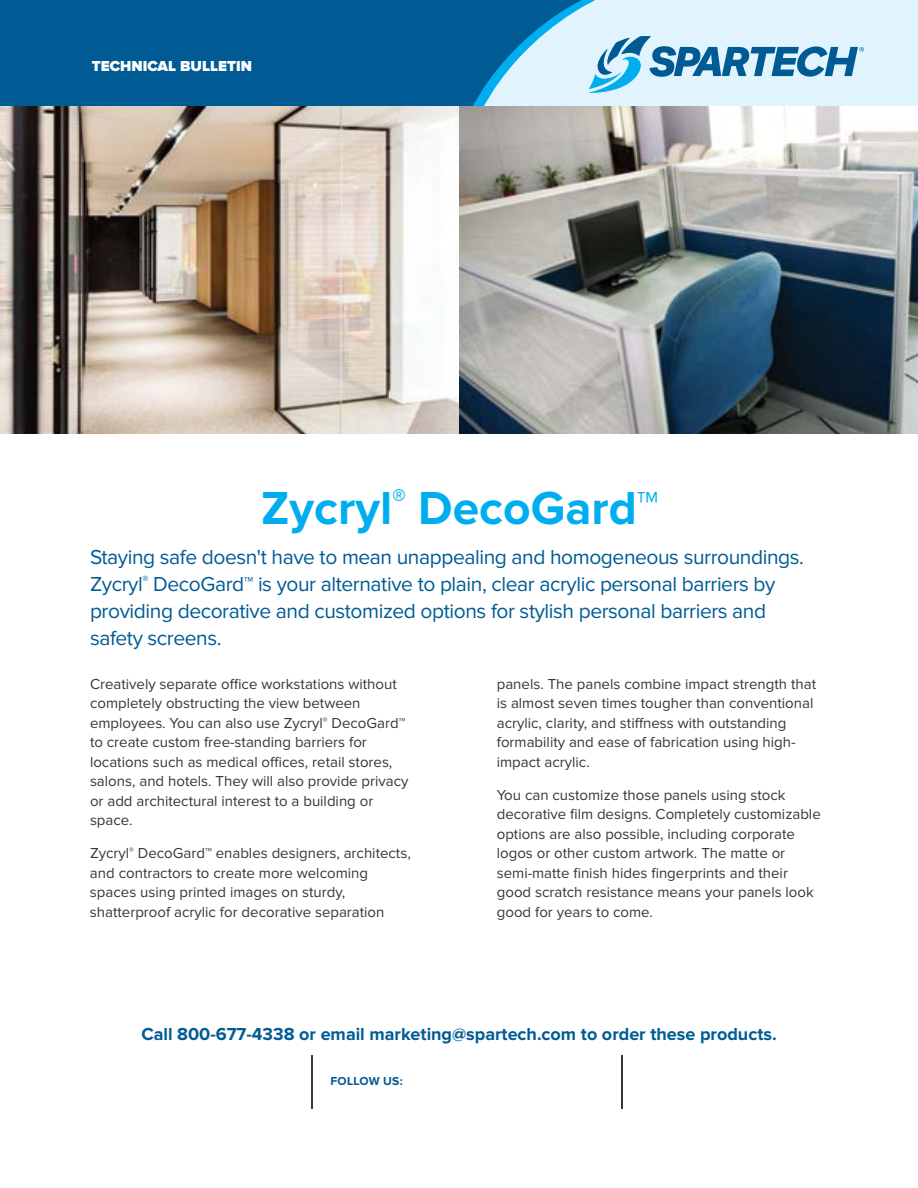
<style>
.page{position:relative;width:918px;height:1188px;background:#fff}
.page>*{position:absolute;margin:0;border:0;box-sizing:border-box;transform-origin:0 0}
.t1{font:700 48px "Proxima Nova";color:#00aeef}
.t2{font:21px/27px "Proxima Nova";letter-spacing:-.02em;color:#005b94}
.t3{font:700 18px "Proxima Nova";color:#005b94}
.t4{font:15px/19.5px "Proxima Nova";color:#343741}
.t5{font:900 15px "Proxima Nova";color:#fff}
.t6{font:700 12px "Proxima Nova";letter-spacing:.02em;color:#005b94}
</style>
<div class="page">
<div style="left:48px;top:0;width:870px;height:108px;background:#e1f4fd"></div>
<svg style="left:0;top:0;width:595px;height:106px;background:#176ca0"></svg>
<svg style="left:589px;top:36px;width:275px;height:57px"></svg>
<img style="left:0;top:106px;width:459px;height:328px">
<img style="left:459px;top:106px;width:459px;height:328px">
<hr style="left:311px;top:1055px;width:1px;height:54px;background:#343741">
<hr style="left:621px;top:1055px;width:1px;height:54px;background:#343741">
<p class="t5" style="left:92px;top:59px;width:162px">TECHNICAL BULLETIN</p>
<h1 class="t1" style="left:261px;top:486px;width:399px">Zycryl<sup>®</sup> DecoGard™</h1>
<p class="t2" style="left:90px;top:545px;width:716px">Staying safe doesn't have to mean unappealing and homogeneous surroundings.<br>Zycryl<sup>®</sup> DecoGard™ is your alternative to plain, clear acrylic personal barriers by providing decorative and customized options for stylish personal barriers and safety screens.</p>
<p class="t4" style="left:90px;top:675px;width:320px">Creatively separate office workstations without completely obstructing the view between employees. You can also use Zycryl<sup>®</sup> DecoGard™ to create custom free-standing barriers for locations such as medical offices, retail stores, salons, and hotels. They will also provide privacy or add architectural interest to a building or space.</p>
<p class="t4" style="left:90px;top:844px;width:322px">Zycryl<sup>®</sup> DecoGard™ enables designers, architects, and contractors to create more welcoming spaces using printed images on sturdy, shatterproof acrylic for decorative separation</p>
<p class="t4" style="left:497px;top:675px;width:321px">panels. The panels combine impact strength that is almost seven times tougher than conventional acrylic, clarity, and stiffness with outstanding formability and ease of fabrication using high&shy;impact acrylic.</p>
<p class="t4" style="left:497px;top:786px;width:325px">You can customize those panels using stock decorative film designs. Completely customizable options are also possible, including corporate logos or other custom artwork. The matte or semi-matte finish hides fingerprints and their good scratch resistance means your panels look good for years to come.</p>
<p class="t3" style="left:141px;top:1026px;width:637px">Call 800-677-4338 or email marketing@spartech.com to order these products.</p>
<p class="t6" style="left:330px;top:1076px;width:74px">FOLLOW US:</p>
</div>
